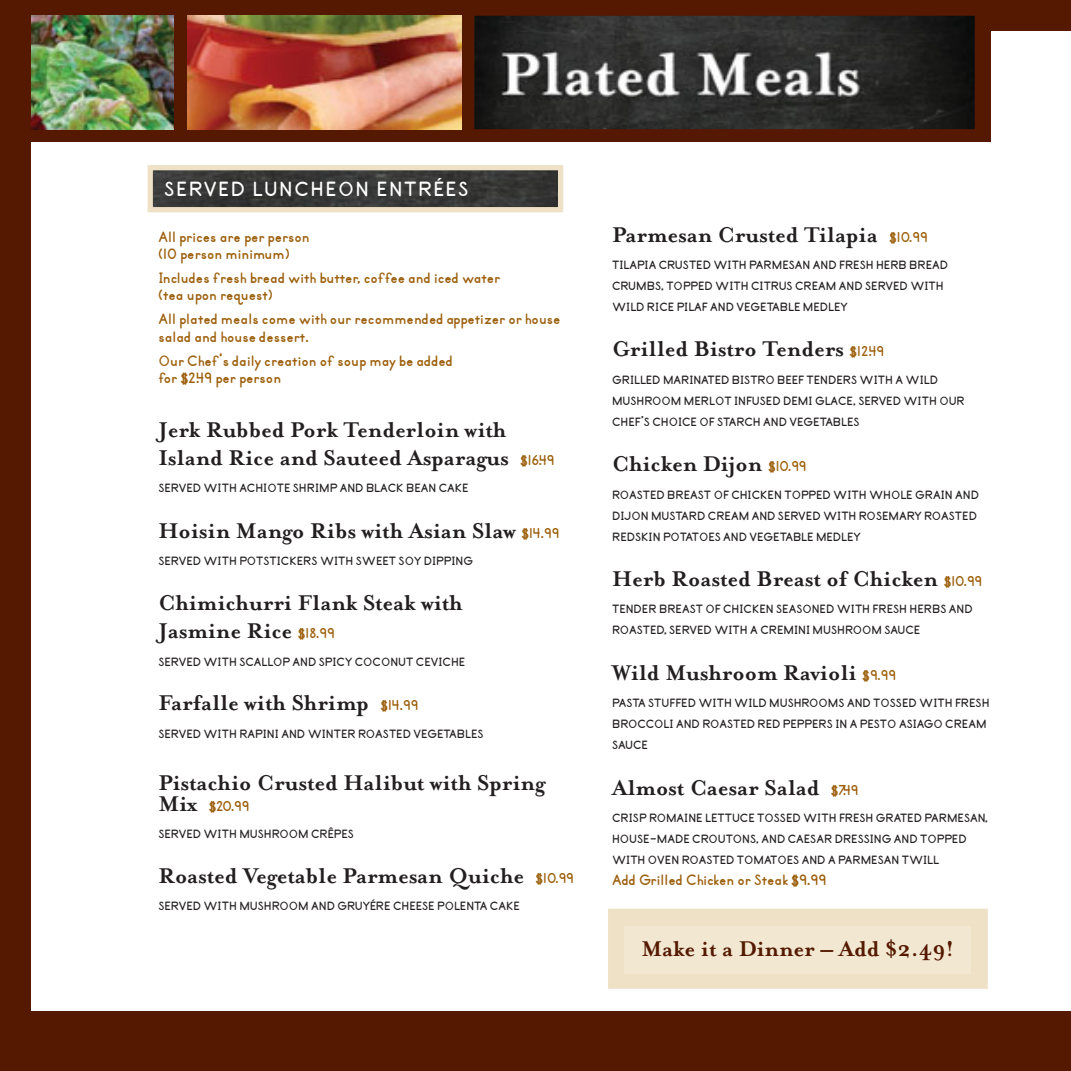
<style>
.page{position:relative;width:1071px;height:1071px;background:#541900}
.page>*{position:absolute;margin:0;border:0;box-sizing:border-box;transform-origin:0 0}
.t1{font:700 26.25px "Primer Print";letter-spacing:.06em;color:#fff}
.t2{font:700 24.5px/28px "Mrs Eaves";color:#231f20}
.t3{font:700 24.5px "Mrs Eaves";color:#541900}
.t4{font:700 19.25px/17.5px "Primer Print";color:#9c5f0c}
.t5{font:700 18.38px "Primer Print";color:#9c5f0c}
.t6{font:700 15.4px/21px "Primer Print";color:#231f20}
.s1{font-family:"Primer Print";font-size:18.38px;color:#9c5f0c}
.s2{font-family:"Mrs Eaves";font-size:24.5px;color:#231f20}
</style>
<div class="page">
<div style="left:32px;top:32px;width:1039px;height:979px;background:#fff"></div>
<div style="left:612px;top:913px;width:371px;height:71px;background:#eee1c5"></div>
<div style="left:608px;top:909px;width:380px;height:80px;border:9px solid #eee1c5"></div>
<div style="left:624px;top:926px;width:346px;height:48px;background:#f2e8d2"></div>
<div style="left:0;top:0;width:990px;height:142px;background:#541900"></div>
<img style="left:474px;top:16px;width:501px;height:113px">
<img style="left:490px;top:32px;width:475px;height:89px">
<img style="left:32px;top:16px;width:142px;height:113px">
<img style="left:187px;top:16px;width:274px;height:113px">
<img style="left:154px;top:171px;width:403px;height:35px">
<div style="left:148px;top:165px;width:415px;height:47px;border:5px solid #eee1c5"></div>
<h1 class="t1" style="left:164px;top:177px;width:306px">SERVED LUNCHEON ENTRÉES</h1>
<p class="t4" style="left:158px;top:228px;width:153px">All prices are per person (10 person minimum)</p>
<p class="t4" style="left:158px;top:270px;width:343px">Includes fresh bread with butter, coffee and iced water (tea upon request)</p>
<p class="t4" style="left:158px;top:311px;width:404px">All plated meals come with our recommended appetizer or house salad and house dessert.</p>
<p class="t4" style="left:158px;top:352px;width:296px">Our Chef’s daily creation of soup may be added for $2.49 per person</p>
<h2 class="t2" style="left:158px;top:414px;width:397px">Jerk Rubbed Pork Tenderloin with<br>Island Rice and Sauteed Asparagus <span class="s1">$16.49</span></h2>
<p class="t6" style="left:158px;top:478px;width:312px">SERVED WITH ACHIOTE SHRIMP AND BLACK BEAN CAKE</p>
<h2 class="t2" style="left:158px;top:515px;width:402px">Hoisin Mango Ribs with Asian Slaw <span class="s1">$14.99</span></h2>
<p class="t6" style="left:158px;top:551px;width:316px">SERVED WITH POTSTICKERS WITH SWEET SOY DIPPING</p>
<h2 class="t2" style="left:158px;top:588px;width:306px">Chimichurri Flank Steak with<br>Jasmine Rice <span class="s1">$18.99</span></h2>
<p class="t6" style="left:158px;top:652px;width:308px">SERVED WITH SCALLOP AND SPICY COCONUT CEVICHE</p>
<h2 class="t2" style="left:158px;top:688px;width:261px">Farfalle with Shrimp <span class="s1">$14.99</span></h2>
<p class="t6" style="left:158px;top:724px;width:327px">SERVED WITH RAPINI AND WINTER ROASTED VEGETABLES</p>
<h2 class="t2" style="left:158px;top:767px;width:388px">Pistachio Crusted Halibut with Spring</h2>
<p class="t5" style="left:158px;top:798px;width:93px"><span class="s2">Mix</span> $20.99</p>
<p class="t6" style="left:158px;top:824px;width:197px">SERVED WITH MUSHROOM CRÊPES</p>
<h2 class="t2" style="left:158px;top:860px;width:417px">Roasted Vegetable Parmesan Quiche <span class="s1">$10.99</span></h2>
<p class="t6" style="left:158px;top:896px;width:363px">SERVED WITH MUSHROOM AND GRUYÉRE CHEESE POLENTA CAKE</p>
<h2 class="t2" style="left:612px;top:219px;width:317px">Parmesan Crusted Tilapia <span class="s1">$10.99</span></h2>
<p class="t6" style="left:612px;top:255px;width:338px">TILAPIA CRUSTED WITH PARMESAN AND FRESH HERB BREAD<br>CRUMBS, TOPPED WITH CITRUS CREAM AND SERVED WITH<br>WILD RICE PILAF AND VEGETABLE MEDLEY</p>
<h2 class="t2" style="left:612px;top:334px;width:274px">Grilled Bistro Tenders <span class="s1">$12.49</span></h2>
<p class="t6" style="left:612px;top:370px;width:354px">GRILLED MARINATED BISTRO BEEF TENDERS WITH A WILD<br>MUSHROOM MERLOT INFUSED DEMI GLACE, SERVED WITH OUR<br>CHEF’S CHOICE OF STARCH AND VEGETABLES</p>
<h2 class="t2" style="left:612px;top:449px;width:196px">Chicken Dijon <span class="s1">$10.99</span></h2>
<p class="t6" style="left:612px;top:485px;width:368px">ROASTED BREAST OF CHICKEN TOPPED WITH WHOLE GRAIN AND<br>DIJON MUSTARD CREAM AND SERVED WITH ROSEMARY ROASTED<br>REDSKIN POTATOES AND VEGETABLE MEDLEY</p>
<h2 class="t2" style="left:612px;top:564px;width:372px">Herb Roasted Breast of Chicken <span class="s1">$10.99</span></h2>
<p class="t6" style="left:612px;top:599px;width:362px">TENDER BREAST OF CHICKEN SEASONED WITH FRESH HERBS AND<br>ROASTED, SERVED WITH A CREMINI MUSHROOM SAUCE</p>
<h2 class="t2" style="left:612px;top:657px;width:285px">Wild Mushroom Ravioli <span class="s1">$9.99</span></h2>
<p class="t6" style="left:612px;top:693px;width:379px">PASTA STUFFED WITH WILD MUSHROOMS AND TOSSED WITH FRESH<br>BROCCOLI AND ROASTED RED PEPPERS IN A PESTO ASIAGO CREAM<br>SAUCE</p>
<h2 class="t2" style="left:612px;top:772px;width:248px">Almost Caesar Salad <span class="s1">$7.49</span></h2>
<p class="t6" style="left:612px;top:808px;width:378px">CRISP ROMAINE LETTUCE TOSSED WITH FRESH GRATED PARMESAN,<br>HOUSE-MADE CROUTONS, AND CAESAR DRESSING AND TOPPED<br>WITH OVEN ROASTED TOMATOES AND A PARMESAN TWILL</p>
<p class="t4" style="left:612px;top:872px;width:216px">Add Grilled Chicken or Steak $9.99</p>
<h2 class="t3" style="left:641px;top:933px;width:314px">Make it a Dinner – Add $2.49!</h2>
</div>
